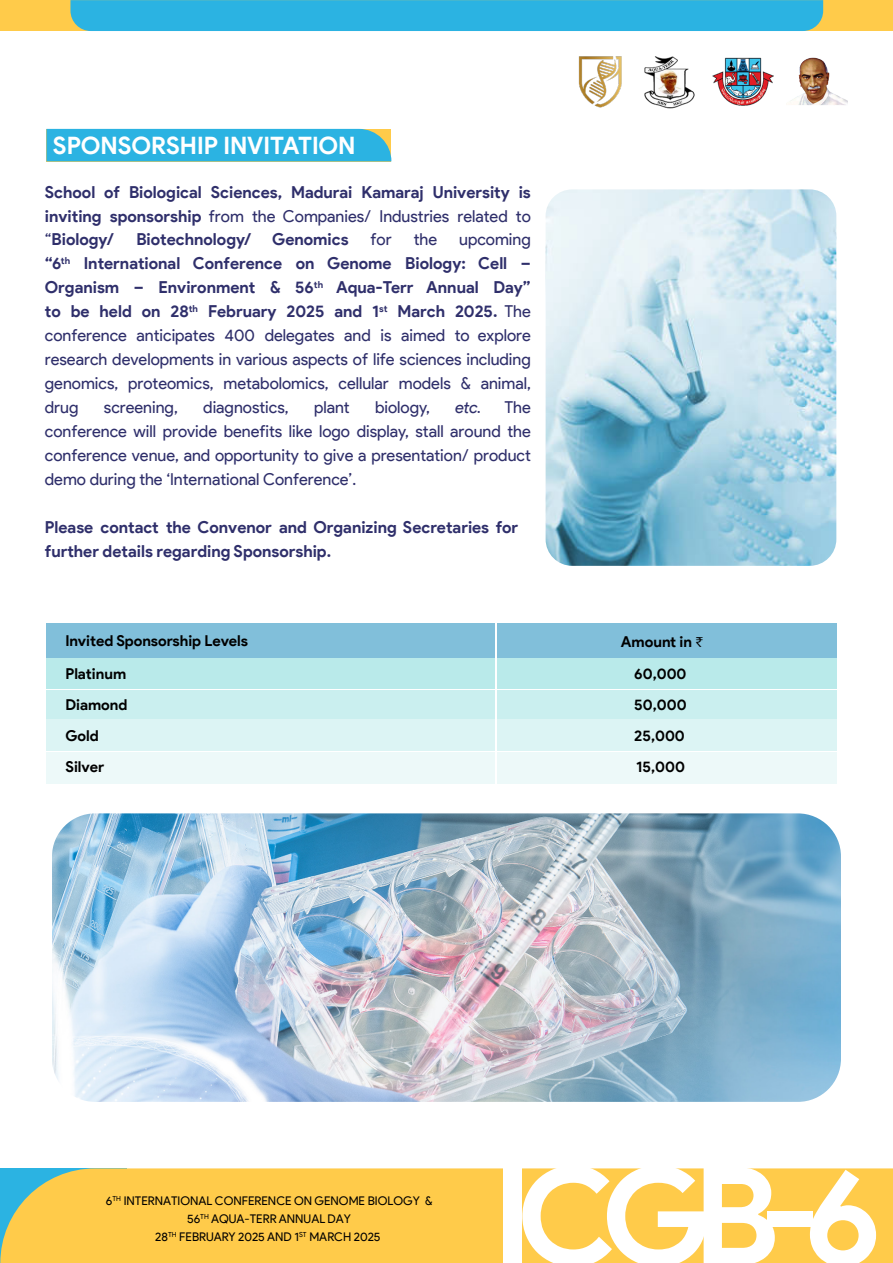
<style>
.page{position:relative;width:893px;height:1263px;background:#fff}
.page>*{position:absolute;margin:0;border:0;box-sizing:border-box;transform-origin:0 0}
.t1{font:700 24px "Product Sans";color:#fff}
.t2{font:16.5px/24px "Product Sans";color:#2f2f6b;text-align:justify}
.t3{font:700 16.5px/24px "Product Sans";color:#2f2f6b;text-align:justify}
.t4{font:italic 16.5px "Product Sans";color:#2f2f6b}
.t5{font:700 15px/30.8px "Product Sans";color:#000}
.t6{font:12px/18px "Product Sans";color:#000;text-align:center}
.s1{font-weight:400}
.s2{font-weight:700}
.s3{font-family:"Myriad Pro";font-weight:400}
</style>
<div class="page">
<div style="left:0;top:1168px;width:893px;height:95px;background:#ffcb4a"></div>
<div style="left:503px;top:1167px;width:18px;height:96px;background:#fff"></div>
<svg style="left:522px;top:1168px;width:253px;height:95px"></svg>
<div style="left:767px;top:1211px;width:46px;height:16px;background:#fff"></div>
<svg style="left:810px;top:1170px;width:66px;height:93px"></svg>
<img style="left:712px;top:57px;width:61px;height:48px">
<img style="left:786px;top:57px;width:61px;height:48px">
<div style="left:46px;top:129px;width:345px;height:32px;background:#2bb3e2"></div>
<div style="left:46px;top:658px;width:449px;height:31px;background:#b9eaea"></div>
<div style="left:46px;top:690px;width:449px;height:28px;background:#caefef"></div>
<div style="left:46px;top:623px;width:449px;height:34px;background:#81bfda"></div>
<div style="left:46px;top:719px;width:449px;height:32px;background:#dcf4f4"></div>
<div style="left:46px;top:752px;width:449px;height:32px;background:#edf9f9"></div>
<div style="left:497px;top:658px;width:340px;height:31px;background:#b9eaea"></div>
<div style="left:497px;top:623px;width:340px;height:34px;background:#81bfda"></div>
<div style="left:497px;top:719px;width:340px;height:32px;background:#dcf4f4"></div>
<div style="left:497px;top:752px;width:340px;height:32px;background:#edf9f9"></div>
<div style="left:497px;top:690px;width:340px;height:28px;background:#caefef"></div>
<div style="left:0;top:0;width:893px;height:31px;background:#ffcb4a"></div>
<div style="left:70px;top:0;width:753px;height:31px;background:#2bb3e2"></div>
<img style="left:644px;top:56px;width:51px;height:53px">
<img style="left:52px;top:813px;width:789px;height:289px">
<img style="left:546px;top:189px;width:290px;height:377px">
<img style="left:578px;top:56px;width:44px;height:52px">
<h1 class="t1" style="left:53px;top:131px;width:304px">SPONSORSHIP INVITATION</h1>
<p class="t3" style="left:45px;top:180px;width:487px">School of Biological Sciences, Madurai Kamaraj University is inviting sponsorship <span class="s1">from the Companies/ Industries related to “</span>Biology/</p>
<p class="t3" style="left:136px;top:228px;width:214px">Biotechnology/ Genomics</p>
<p class="t2" style="left:371px;top:228px;width:23px">for</p>
<p class="t2" style="left:414px;top:228px;width:25px">the</p>
<p class="t2" style="left:45px;top:228px;width:487px;text-indent:414px">upcoming <span class="s2">“6</span><sup>th</sup> <span class="s2">International Conference on Genome Biology: Cell – Organism – Environment &amp; 56</span><sup>th</sup> <span class="s2">Aqua-Terr Annual Day” to be held on 28</span><sup>th</sup> <span class="s2">February 2025 and 1</span><sup>st</sup> <span class="s2">March 2025.</span> The conference anticipates 400 delegates and is aimed to explore research developments in various aspects of life sciences including genomics, proteomics, metabolomics, cellular models &amp; animal, drug</p>
<p class="t2" style="left:104px;top:396px;width:75px">screening,</p>
<p class="t2" style="left:203px;top:396px;width:87px">diagnostics,</p>
<p class="t2" style="left:314px;top:396px;width:37px">plant</p>
<p class="t2" style="left:375px;top:396px;width:56px">biology,</p>
<p class="t4" style="left:455px;top:397px;width:28px">etc.</p>
<p class="t2" style="left:45px;top:396px;width:487px;text-indent:460px">The conference will provide benefits like logo display, stall around the conference venue, and opportunity to give a presentation/ product demo during the ‘International Conference’.</p>
<p class="t3" style="left:45px;top:515px;width:475px">Please contact the Convenor and Organizing Secretaries for further details regarding Sponsorship.</p>
<p class="t5" style="left:65px;top:626px;width:184px">Invited Sponsorship Levels</p>
<p class="t5" style="left:621px;top:626px;width:84px">Amount in <span class="s3">₹</span></p>
<p class="t5" style="left:65px;top:659px;width:63px">Platinum<br>Diamond<br>Gold<br>Silver</p>
<p class="t5" style="left:634px;top:659px;width:54px;text-align:justify">60,000<br>50,000<br>25,000<br>15,000</p>
<p class="t6" style="left:106px;top:1192px;width:328px">6<sup>TH</sup> INTERNATIONAL CONFERENCE ON GENOME BIOLOGY &amp;<br>56<sup>TH</sup> AQUA-TERR ANNUAL DAY<br>28<sup>TH</sup> FEBRUARY 2025 AND 1<sup>ST</sup> MARCH 2025</p>
</div>
